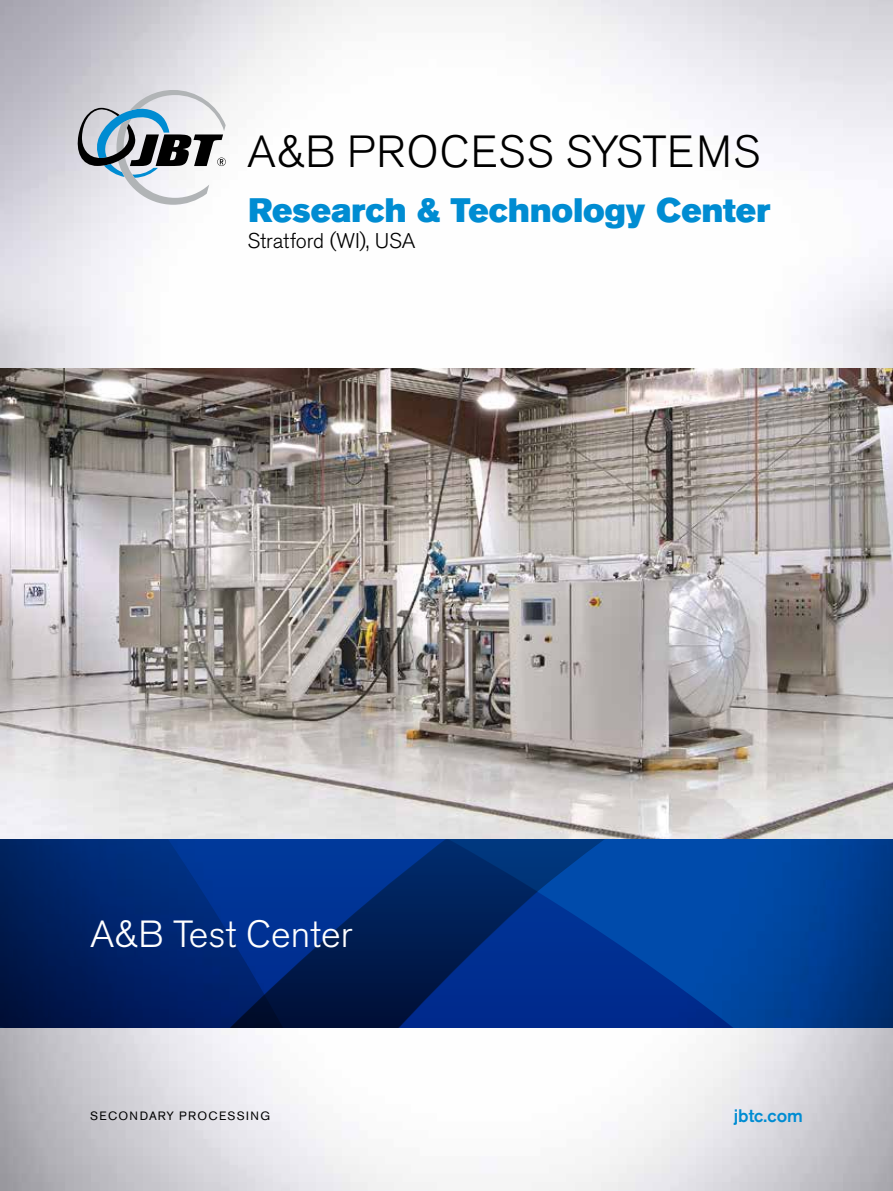
<style>
.page{position:relative;width:893px;height:1191px;background:#fff}
.page>*{position:absolute;margin:0;border:0;box-sizing:border-box;transform-origin:0 0}
.t1{font:300 44.7px "Akzidenz Grotesk Pro";letter-spacing:.03em;color:#000}
.t2{font:300 37.5px "Akzidenz Grotesk Pro";color:#fff}
.t3{font:33.6px "Akzidenz Grotesk Pro Super";color:#008cd2}
.t4{font:300 21.15px "Akzidenz Grotesk Pro";letter-spacing:-.005em;color:#000}
.t5{font:500 18px "Akzidenz Grotesk Pro";color:#008cd2}
.t6{font:12px "Akzidenz Grotesk Pro";letter-spacing:.11em;color:#000}
</style>
<div class="page">
<img style="left:0;top:0;width:893px;height:1191px">
<svg style="left:0;top:838px;width:893px;height:189px;background:#01307f"></svg>
<svg style="left:78px;top:90px;width:148px;height:115px"></svg>
<img style="left:0;top:368px;width:893px;height:470px">
<h1 class="t1" style="left:247px;top:122px;width:514px">A&amp;B PROCESS SYSTEMS</h1>
<p class="t3" style="left:248px;top:189px;width:523px">Research &amp; Technology Center</p>
<p class="t4" style="left:248px;top:227px;width:169px">Stratford (WI), USA</p>
<p class="t2" style="left:90px;top:909px;width:264px">A&amp;B Test Center</p>
<p class="t6" style="left:90px;top:1107px;width:182px">SECONDARY PROCESSING</p>
<p class="t5" style="left:734px;top:1104px;width:71px">jbtc.com</p>
</div>
